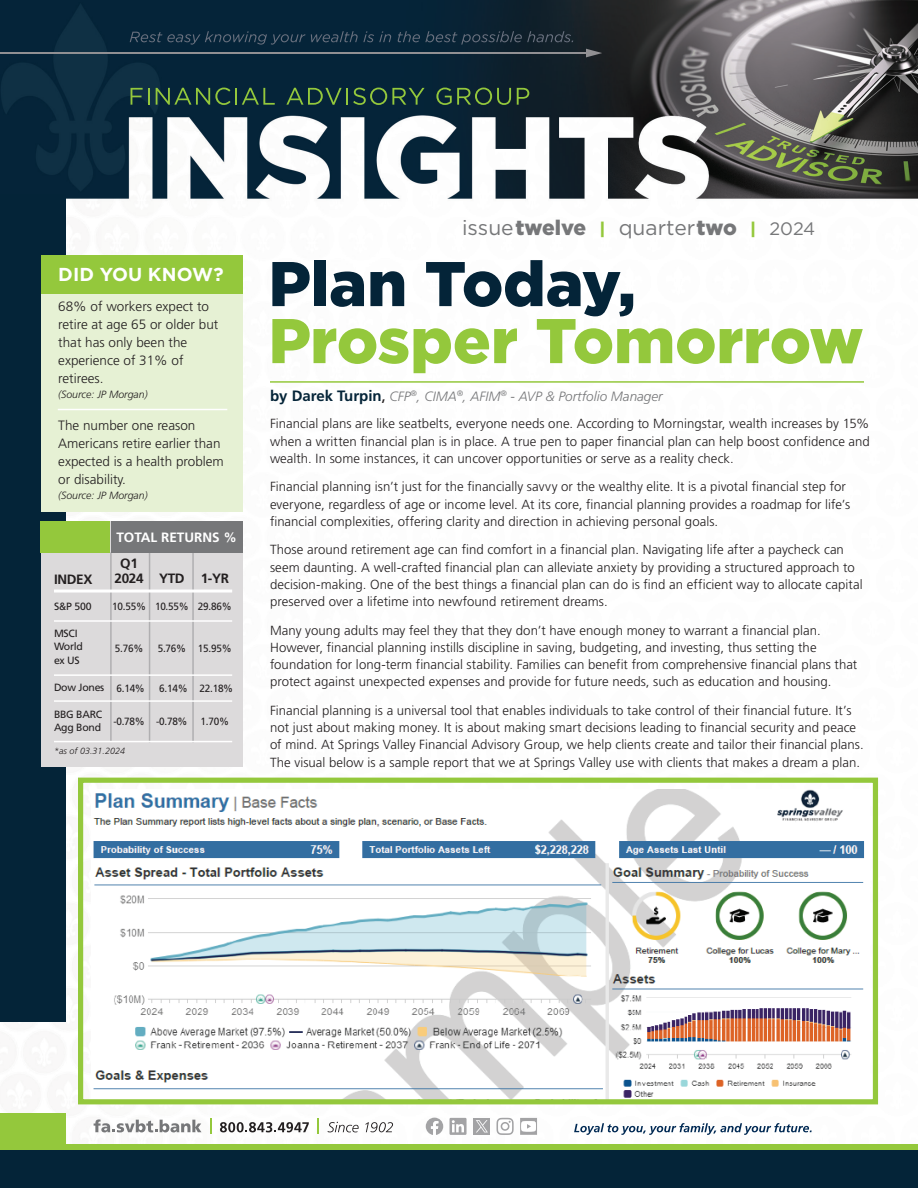
<style>
.page{position:relative;width:918px;height:1188px;background:#fff}
.page>*{position:absolute;margin:0;border:0;box-sizing:border-box;transform-origin:0 0}
.t1{font:900 63px "Gotham";letter-spacing:-.005em;color:#94c83c}
.t2{font:900 63px "Gotham";letter-spacing:-.005em;color:#042438}
.t3{font:21px "Gotham";color:#767779}
.t4{font:700 18.75px "Gotham";letter-spacing:.005em;color:#fff}
.t5{font:300 13.5px/18px "Frutiger";color:#231f20}
.t6{font:italic 300 13.5px "Frutiger";color:#767779}
.t7{font:700 13.5px/15px "Frutiger";letter-spacing:-.025em;color:#231f20;text-align:center}
.t8{font:700 13.5px "Frutiger";color:#fff}
.t9{font:300 13.2px/17.2px "Frutiger";color:#231f20}
.t10{font:10.5px "Frutiger";letter-spacing:-.025em;color:#231f20;scale:.95 1}
.t11{font:10.5px/13.5px "Frutiger";letter-spacing:-.025em;color:#231f20}
.t12{font:italic 300 10.5px "Frutiger";color:#231f20}
.t13{font:italic 300 9px "Frutiger";color:#231f20}
.s1{font-weight:900}
.s2{font-weight:700;font-size:16.8px;color:#94c83c}
.s3{font-size:18px}
.s4{font-weight:700;font-style:normal;font-size:15px;color:#042438}
.s5{font-weight:400;font-style:normal;font-size:15px;color:#231f20}
</style>
<div class="page">
<img style="left:0;top:0;width:918px;height:1135px">
<svg style="left:94px;top:1119px;width:108px;height:13px"></svg>
<svg style="left:210px;top:1118px;width:1px;height:16px"></svg>
<svg style="left:220px;top:1122px;width:89px;height:10px"></svg>
<svg style="left:318px;top:1118px;width:1px;height:16px"></svg>
<svg style="left:328px;top:1122px;width:31px;height:10px"></svg>
<svg style="left:365px;top:1122px;width:28px;height:10px"></svg>
<svg style="left:574px;top:1123px;width:238px;height:12px"></svg>
<div style="left:0;top:1113px;width:66px;height:57px;background:#94c83c"></div>
<div style="left:0;top:1144px;width:918px;height:44px;background:#94c83c"></div>
<div style="left:0;top:1150px;width:918px;height:38px;background:#042438"></div>
<svg style="left:131px;top:88px;width:19px;height:17px"></svg>
<svg style="left:156px;top:88px;width:119px;height:17px;background:#274b39"></svg>
<svg style="left:286px;top:88px;width:139px;height:17px;background:#274b39"></svg>
<svg style="left:436px;top:88px;width:75px;height:17px"></svg>
<svg style="left:517px;top:88px;width:12px;height:17px"></svg>
<svg style="left:130px;top:31px;width:175px;height:14px;background:#173145"></svg>
<svg style="left:311px;top:31px;width:80px;height:11px"></svg>
<svg style="left:398px;top:31px;width:175px;height:14px;background:#1c303f"></svg>
<hr style="left:0;top:52px;width:589px;height:2px;background:#919093">
<svg style="left:586px;top:49px;width:16px;height:8px"></svg>
<div style="left:0;top:195px;width:66px;height:827px;background:#042438"></div>
<div style="left:450px;top:1118px;width:17px;height:17px;background:#a3a3a5"></div>
<svg style="left:452px;top:1120px;width:12px;height:12px"></svg>
<svg style="left:496px;top:1118px;width:18px;height:17px"></svg>
<svg style="left:520px;top:1118px;width:17px;height:17px"></svg>
<svg style="left:426px;top:1118px;width:17px;height:17px"></svg>
<div style="left:473px;top:1118px;width:17px;height:17px;background:#a3a3a5"></div>
<svg style="left:476px;top:1120px;width:12px;height:12px"></svg>
<div style="left:41px;top:259px;width:202px;height:253px;background:#e6f1d4"></div>
<div style="left:41px;top:255px;width:202px;height:39px;background:#94c83c"></div>
<hr style="left:58px;top:409px;width:169px;height:1px;background:#fff">
<div style="left:41px;top:521px;width:202px;height:246px;background:#dcdadb"></div>
<hr style="left:110px;top:552px;width:2px;height:190px;background:#b0afb1">
<hr style="left:149px;top:552px;width:1px;height:190px;background:#b0afb1">
<hr style="left:192px;top:552px;width:2px;height:190px;background:#b0afb1">
<div style="left:112px;top:521px;width:131px;height:31px;background:#767779"></div>
<div style="left:41px;top:521px;width:69px;height:31px;background:#94c83c"></div>
<hr style="left:54px;top:590px;width:178px;height:3px;background:#fff">
<hr style="left:54px;top:620px;width:178px;height:2px;background:#fff">
<hr style="left:54px;top:674px;width:178px;height:2px;background:#fff">
<hr style="left:54px;top:700px;width:178px;height:2px;background:#fff">
<hr style="left:54px;top:741px;width:178px;height:1px;background:#fff">
<hr style="left:270px;top:381px;width:594px;height:2px;background:#94c83c">
<img style="left:91px;top:790px;width:779px;height:308px">
<div style="left:78px;top:778px;width:800px;height:326px;border:5px solid #94c83c"></div>
<h3 class="t4" style="left:58px;top:262px;width:167px">DID YOU KNOW?</h3>
<p class="t5" style="left:58px;top:298px;width:162px">68% of workers expect to retire at age 65 or older but that has only been the experience of 31% of retirees.</p>
<p class="t12" style="left:58px;top:389px;width:91px">(Source: JP Morgan)</p>
<p class="t5" style="left:58px;top:416px;width:167px">The number one reason<br>Americans retire earlier than expected is a health problem or disability.</p>
<p class="t12" style="left:58px;top:489px;width:91px">(Source: JP Morgan)</p>
<p class="t7" style="left:54px;top:571px;width:40px">INDEX</p>
<p class="t11" style="left:54px;top:599px;width:39px">S&amp;P 500</p>
<p class="t11" style="left:54px;top:626px;width:30px">MSCI<br>World ex US</p>
<p class="t11" style="left:54px;top:680px;width:52px">Dow Jones</p>
<p class="t11" style="left:54px;top:707px;width:50px">BBG BARC<br>Agg Bond</p>
<p class="t8" style="left:116px;top:530px;width:122px">TOTAL RETURNS %</p>
<p class="t7" style="left:115px;top:556px;width:31px">Q1<br>2024</p>
<p class="t10" style="left:112px;top:600px;width:37px">10.55%</p>
<p class="t10" style="left:115px;top:642px;width:31px">5.76%</p>
<p class="t10" style="left:117px;top:682px;width:31px">6.14%</p>
<p class="t10" style="left:113px;top:715px;width:35px">-0.78%</p>
<p class="t7" style="left:159px;top:571px;width:27px">YTD</p>
<p class="t10" style="left:155px;top:600px;width:37px">10.55%</p>
<p class="t10" style="left:158px;top:642px;width:31px">5.76%</p>
<p class="t10" style="left:159px;top:682px;width:31px">6.14%</p>
<p class="t10" style="left:156px;top:715px;width:35px">-0.78%</p>
<p class="t7" style="left:201px;top:571px;width:30px">1-YR</p>
<p class="t10" style="left:198px;top:600px;width:37px">29.86%</p>
<p class="t10" style="left:198px;top:642px;width:37px">15.95%</p>
<p class="t10" style="left:200px;top:682px;width:37px">22.18%</p>
<p class="t10" style="left:201px;top:715px;width:31px">1.70%</p>
<p class="t13" style="left:54px;top:746px;width:73px">*as of 03.31.2024</p>
<h2 class="t3" style="left:462px;top:214px;width:355px">issue<span class="s1">twelve</span> <span class="s2">|</span> quarter<span class="s1">two</span> <span class="s2">|</span> <span class="s3">2024</span></h2>
<h1 class="t2" style="left:268px;top:240px;width:369px">Plan Today,</h1>
<h1 class="t1" style="left:268px;top:297px;width:597px">Prosper Tomorrow</h1>
<p class="t6" style="left:270px;top:388px;width:394px"><span class="s4">by Darek Turpin</span><span class="s5">,</span> CFP<sup>®</sup>, CIMA<sup>®</sup>, AFIM<sup>®</sup> - AVP &amp; Portfolio Manager</p>
<p class="t9" style="left:270px;top:415px;width:601px;text-align:justify">Financial plans are like seatbelts, everyone needs one. According to Morningstar, wealth increases by 15% when a written financial plan is in place. A true pen to paper financial plan can help boost confidence and wealth. In some instances, it can uncover opportunities or serve as a reality check.</p>
<p class="t9" style="left:270px;top:478px;width:582px">Financial planning isn’t just for the financially savvy or the wealthy elite. It is a pivotal financial step for everyone, regardless of age or income level. At its core, financial planning provides a roadmap for life’s financial complexities, offering clarity and direction in achieving personal goals.</p>
<p class="t9" style="left:270px;top:541px;width:594px">Those around retirement age can find comfort in a financial plan. Navigating life after a paycheck can seem daunting. A well-crafted financial plan can alleviate anxiety by providing a structured approach to decision-making. One of the best things a financial plan can do is find an efficient way to allocate capital preserved over a lifetime into newfound retirement dreams.</p>
<p class="t9" style="left:270px;top:622px;width:589px">Many young adults may feel they that they don’t have enough money to warrant a financial plan.<br>However, financial planning instills discipline in saving, budgeting, and investing, thus setting the foundation for long-term financial stability. Families can benefit from comprehensive financial plans that protect against unexpected expenses and provide for future needs, such as education and housing.</p>
<p class="t9" style="left:270px;top:702px;width:595px">Financial planning is a universal tool that enables individuals to take control of their financial future. It’s not just about making money. It is about making smart decisions leading to financial security and peace of mind. At Springs Valley Financial Advisory Group, we help clients create and tailor their financial plans.<br>The visual below is a sample report that we at Springs Valley use with clients that makes a dream a plan.</p>
</div>
